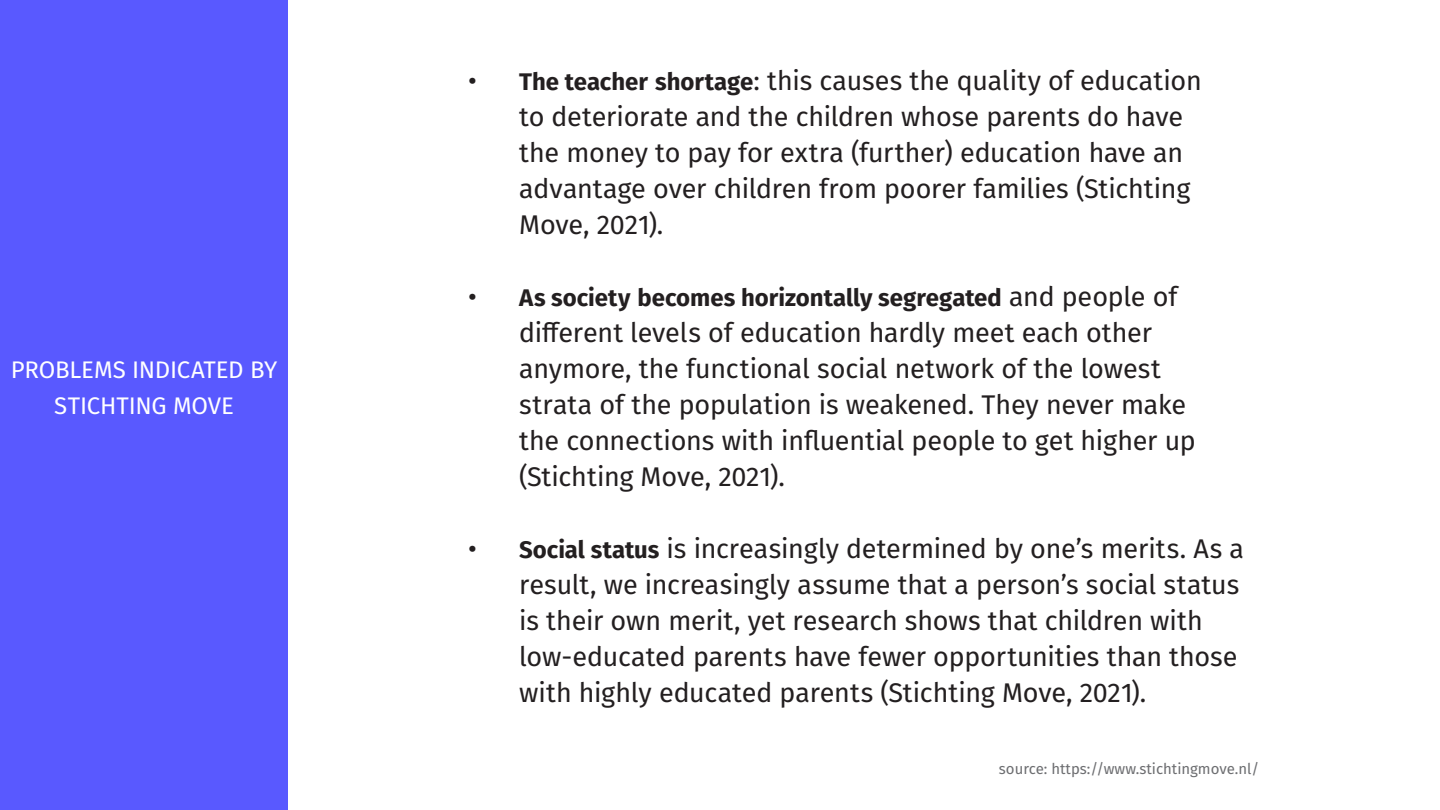
<style>
.page{position:relative;width:1440px;height:810px;background:#fff}
.page>*{position:absolute;margin:0;border:0;box-sizing:border-box;transform-origin:0 0}
.t1{font:27px/36px "Fira Sans";letter-spacing:-.005em;color:#231f20}
.t2{font:700 24px "Fira Sans";color:#231f20}
.Sidebar_Title{font:24px/36px "Fira Sans";letter-spacing:-.01em;color:#fff;text-align:center}
.Body_Text{font:15px "Fira Sans";color:#6d6e71}
.s1{font-weight:700;font-size:24px}
.s2{font-weight:400;font-size:27px}
</style>
<div class="page">
<div style="left:0;top:0;width:288px;height:810px;background:#5959ff"></div>
<p class="Sidebar_Title" style="left:11px;top:351px;width:268px">PROBLEMS INDICATED BY<br>STICHTING MOVE</p>
<p class="t1" style="left:519px;top:62px;width:684px;text-indent:-51px">• <span class="s1">The teacher shortage</span>: this causes the quality of education to deteriorate and the children whose parents do have the money to pay for extra (further) education have an advantage over children from poorer families (Stichting Move, 2021).</p>
<p class="t2" style="left:468px;top:277px;width:711px"><span class="s2">•</span> As society becomes horizontally segregated <span class="s2">and people of</span></p>
<p class="t1" style="left:519px;top:314px;width:678px">different levels of education hardly meet each other anymore, the functional social network of the lowest strata of the population is weakened. They never make the connections with influential people to get higher up (Stichting Move, 2021).</p>
<p class="t1" style="left:519px;top:530px;width:726px;text-indent:-51px">• <span class="s1">Social status</span> is increasingly determined by one’s merits. As a result, we increasingly assume that a person’s social status is their own merit, yet research shows that children with low-educated parents have fewer opportunities than those with highly educated parents (Stichting Move, 2021).</p>
<p class="Body_Text" style="left:999px;top:757px;width:262px">source: https://www.stichtingmove.nl/</p>
</div>
